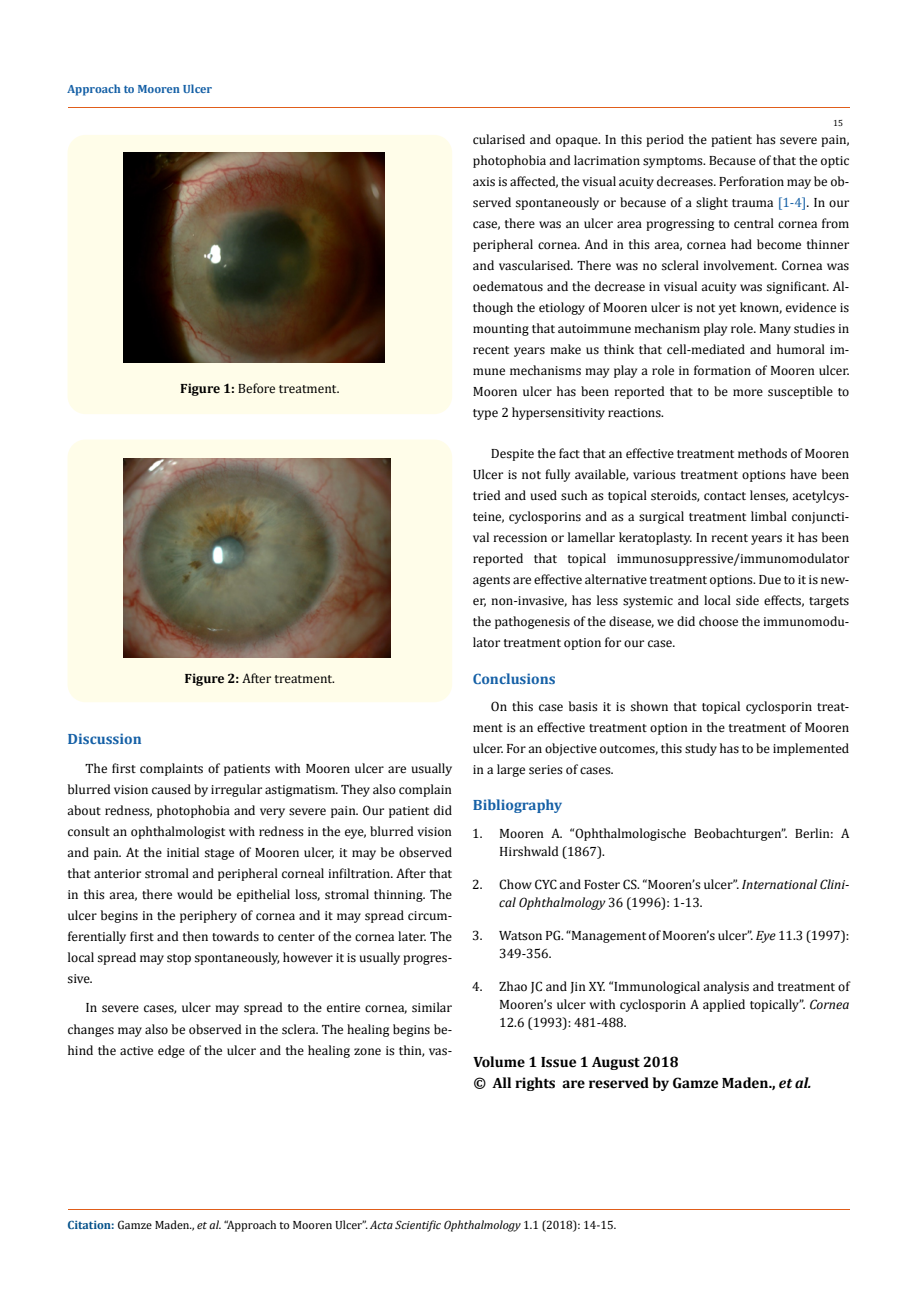
<style>
.page{position:relative;width:917px;height:1316px;background:#fff}
.page>*{position:absolute;margin:0;border:0;box-sizing:border-box;transform-origin:0 0}
.t1{font:700 15px/21px "Cambria";color:#000}
.t2{font:700 15px "Cambria";color:#1560a6}
.t3{font:13.5px/21px "Cambria";color:#000;text-align:justify}
.t4{font:12px "Cambria";color:#000}
.t5{font:700 12px "Cambria";color:#1560a6}
.t6{font:9px "Cambria";color:#000}
.s1{font-weight:700}
.s2{color:#1560a6}
.s3{font-style:italic}
.s4{font-weight:700;color:#035089}
</style>
<div class="page">
<div style="left:68px;top:135px;width:384px;height:279px;background:#fffde9;border-radius:18px"></div>
<img style="left:123px;top:152px;width:262px;height:210px">
<div style="left:68px;top:439px;width:384px;height:263px;background:#fffde9;border-radius:18px"></div>
<img style="left:123px;top:458px;width:267px;height:200px">
<hr style="left:68px;top:108px;width:781px;height:1px;background:#e05d1a">
<hr style="left:68px;top:1209px;width:781px;height:1px;background:#e05d1a">
<p class="t5" style="left:68px;top:81px;width:146px">Approach to Mooren Ulcer</p>
<p class="t3" style="left:180px;top:378px;width:161px"><span class="s1">Figure 1:</span> Before treatment.</p>
<p class="t3" style="left:185px;top:667px;width:152px"><span class="s1">Figure 2:</span> After treatment.</p>
<p class="t2" style="left:68px;top:728px;width:76px">Discussion</p>
<p class="t3" style="left:68px;top:758px;width:386px;text-indent:18px">The first complaints of patients with Mooren ulcer are usually blurred vision caused by irregular astigmatism. They also complain about redness, photophobia and very severe pain. Our patient did consult an ophthalmologist with redness in the eye, blurred vision and pain. At the initial stage of Mooren ulcer, it may be observed that anterior stromal and peripheral corneal infiltration. After that in this area, there would be epithelial loss, stromal thinning. The ulcer begins in the periphery of cornea and it may spread circum&shy;ferentially first and then towards to center of the cornea later. The local spread may stop spontaneously, however it is usually progres&shy;sive.</p>
<p class="t3" style="left:68px;top:997px;width:386px;text-indent:18px">In severe cases, ulcer may spread to the entire cornea, similar changes may also be observed in the sclera. The healing begins be&shy;hind the active edge of the ulcer and the healing zone is thin, vas-</p>
<p class="t6" style="left:833px;top:118px;width:11px">15</p>
<p class="t3" style="left:473px;top:129px;width:378px">cularised and opaque. In this period the patient has severe pain, photophobia and lacrimation symptoms. Because of that the optic axis is affected, the visual acuity decreases. Perforation may be ob&shy;served spontaneously or because of a slight trauma <span class="s2">[1-4]</span>. In our case, there was an ulcer area progressing to central cornea from peripheral cornea. And in this area, cornea had become thinner and vascularised. There was no scleral involvement. Cornea was oedematous and the decrease in visual acuity was significant. Al&shy;though the etiology of Mooren ulcer is not yet known, evidence is mounting that autoimmune mechanism play role. Many studies in recent years make us think that cell-mediated and humoral im&shy;mune mechanisms may play a role in formation of Mooren ulcer.<br>Mooren ulcer has been reported that to be more susceptible to type 2 hypersensitivity reactions.</p>
<p class="t3" style="left:473px;top:443px;width:378px;text-indent:18px">Despite the fact that an effective treatment methods of Mooren Ulcer is not fully available, various treatment options have been tried and used such as topical steroids, contact lenses, acetylcys&shy;teine, cyclosporins and as a surgical treatment limbal conjuncti&shy;val recession or lamellar keratoplasty. In recent years it has been reported that topical immunosuppressive/immunomodulator agents are effective alternative treatment options. Due to it is new&shy;er, non-invasive, has less systemic and local side effects, targets the pathogenesis of the disease, we did choose the immunomodu&shy;lator treatment option for our case.</p>
<p class="t2" style="left:473px;top:668px;width:84px">Conclusions</p>
<p class="t3" style="left:473px;top:696px;width:378px;text-indent:18px">On this case basis it is shown that topical cyclosporin treat&shy;ment is an effective treatment option in the treatment of Mooren ulcer. For an objective outcomes, this study has to be implemented in a large series of cases.</p>
<p class="t2" style="left:473px;top:794px;width:91px">Bibliography</p>
<p class="t3" style="left:499px;top:824px;width:351px;line-height:18px;text-indent:-27px">1. Mooren A. “Ophthalmologische Beobachturgen”. Berlin: A<br>Hirshwald (1867).</p>
<p class="t3" style="left:499px;top:875px;width:351px;line-height:18px;text-indent:-27px">2. Chow CYC and Foster CS. “Mooren’s ulcer”. <span class="s3">International Clini&shy;cal Ophthalmology</span> 36 (1996): 1-13.</p>
<p class="t3" style="left:499px;top:926px;width:351px;line-height:18px;text-indent:-27px">3. Watson PG. “Management of Mooren’s ulcer”. <span class="s3">Eye</span> 11.3 (1997):<br>349-356.</p>
<p class="t3" style="left:499px;top:977px;width:351px;line-height:18px;text-indent:-27px">4. Zhao JC and Jin XY. “Immunological analysis and treatment of Mooren’s ulcer with cyclosporin A applied topically”. <span class="s3">Cornea </span>12.6 (1993): 481-488.</p>
<p class="t1" style="left:473px;top:1050px;width:340px">Volume 1 Issue 1 August 2018<br>© All rights are reserved by Gamze Maden., <span class="s3">et al.</span></p>
<p class="t4" style="left:68px;top:1217px;width:550px"><span class="s4">Citation:</span> Gamze Maden., <span class="s3">et al</span>. “Approach to Mooren Ulcer”. <span class="s3">Acta Scientific Ophthalmology</span> 1.1 (2018): 14-15.</p>
</div>
